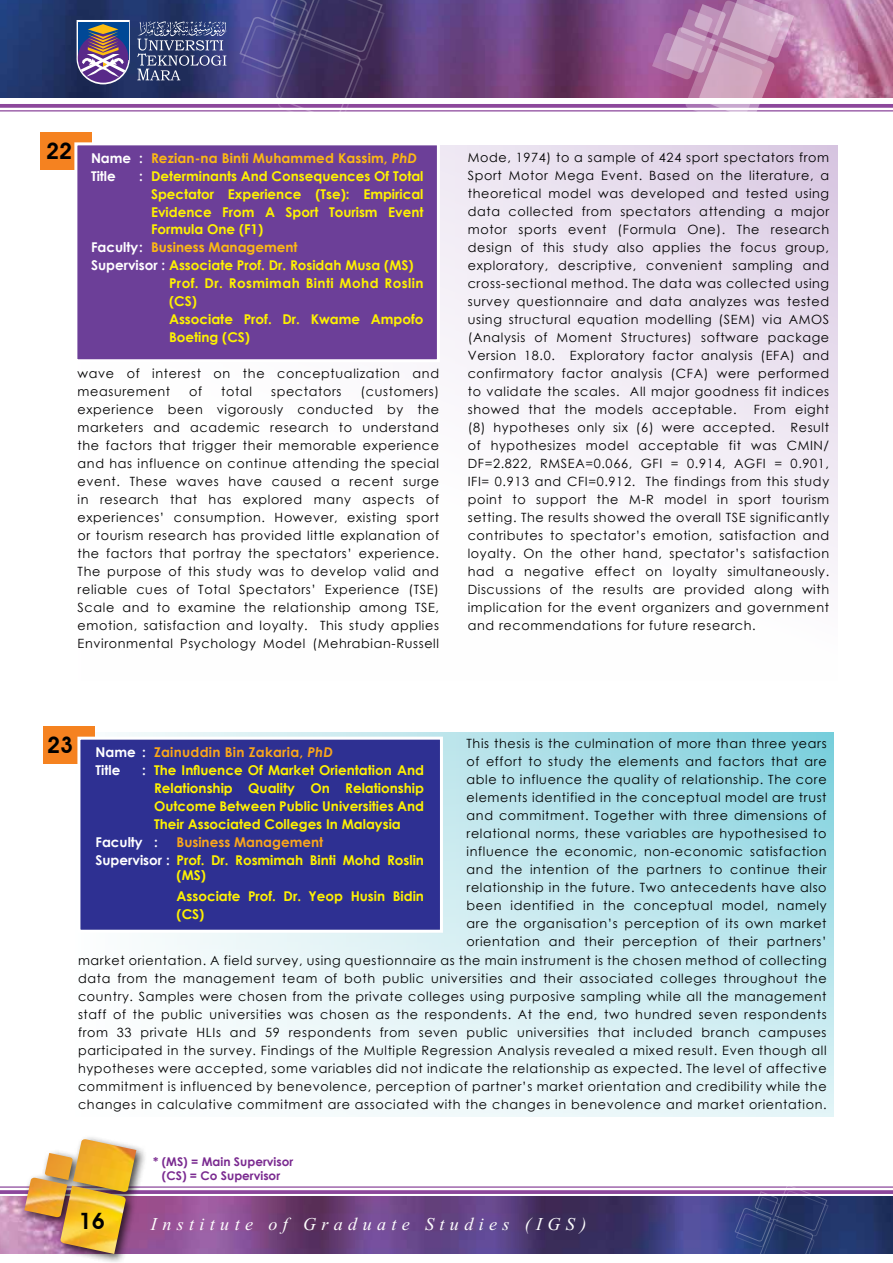
<style>
.page{position:relative;width:893px;height:1263px;background:#fff}
.page>*{position:absolute;margin:0;border:0;box-sizing:border-box;transform-origin:0 0}
.t1{font:600 22.5px "Avant Garde IT Cby BT";color:#000}
.t2{font:18px "Times New Rom I";letter-spacing:.3em;color:#fff}
.t3{font:700 13.5px/18px "Century Gothic";color:#fff200}
.t4{font:700 13.5px/18px "Century Gothic";color:#fdb913}
.t5{font:700 13.5px/18px "Century Gothic";letter-spacing:.02em;color:#faa61a}
.t6{font:700 13.5px "Century Gothic";letter-spacing:.03em;color:#fff200}
.t7{font:700 13.5px "Century Gothic";color:#fff}
.t8{font:12.75px/18px "Century Gothic";letter-spacing:.05em;color:#000;text-align:justify}
.t9{font:700 12px/13.5px "Century Gothic";color:#7a2a90;text-align:center}
.s1{color:#fff}
.s2{font-style:italic}
.s3{color:#faa61a}
</style>
<div class="page">
<img style="left:0;top:0;width:892px;height:98px">
<hr style="left:0;top:110px;width:893px;height:1px;background:#8c479b">
<svg style="left:0;top:104px;width:892px;height:4px;background:#9252a1"></svg>
<svg style="left:239px;top:0;width:146px;height:112px;background:#584a7d"></svg>
<svg style="left:652px;top:0;width:142px;height:112px;background:#c18fb6"></svg>
<svg style="left:77px;top:20px;width:53px;height:64px;background:#776d90"></svg>
<svg style="left:137px;top:21px;width:89px;height:59px;background:#4d5985"></svg>
<img style="left:0;top:1196px;width:893px;height:57px">
<hr style="left:0;top:1186px;width:893px;height:2px;background:#8c479b">
<svg style="left:0;top:1190px;width:892px;height:4px;background:#9251a1"></svg>
<div style="left:19px;top:1134px;width:128px;height:129px;background:#000;opacity:.75"></div>
<img style="left:73px;top:1139px;width:63px;height:53px">
<img style="left:45px;top:1153px;width:28px;height:27px">
<img style="left:24px;top:1178px;width:43px;height:39px">
<img style="left:60px;top:1185px;width:66px;height:69px">
<svg style="left:735px;top:1186px;width:94px;height:68px;background:#414a7d"></svg>
<svg style="left:120px;top:732px;width:713px;height:384px"></svg>
<div style="left:43px;top:726px;width:52px;height:38px;background:#f58220"></div>
<div style="left:77px;top:737px;width:366px;height:196px;background:#2e3092;border:3px solid #fff"></div>
<svg style="left:440px;top:146px;width:397px;height:429px"></svg>
<div style="left:40px;top:132px;width:52px;height:38px;background:#f58220"></div>
<div style="left:74px;top:142px;width:366px;height:220px;background:#6c3f98;border:3px solid #fff"></div>
<h1 class="t1" style="left:46px;top:137px;width:28px">22</h1>
<p class="t4" style="left:91px;top:148px;width:328px"><span class="s1">Name :</span> Rezian-na Binti Muhammed Kassim, <span class="s2">PhD<br></span><span class="s1">Title</span></p>
<p class="t3" style="left:139px;top:166px;width:286px"><span class="s1">:</span> Determinants And Consequences Of Total</p>
<p class="t3" style="left:151px;top:184px;width:274px">Spectator Experience (Tse): Empirical</p>
<p class="t3" style="left:151px;top:202px;width:274px">Evidence From A Sport Tourism Event</p>
<p class="t3" style="left:151px;top:220px;width:114px">Formula One (F1)</p>
<p class="t4" style="left:91px;top:238px;width:208px"><span class="s1">Faculty:</span> Business Management</p>
<p class="t3" style="left:91px;top:256px;width:324px"><span class="s1">Supervisor :</span> Associate Prof. Dr. Rosidah Musa (MS)</p>
<p class="t6" style="left:169px;top:273px;width:256px">Prof. Dr. Rosmimah Binti Mohd Roslin</p>
<p class="t3" style="left:169px;top:292px;width:29px">(CS)</p>
<p class="t3" style="left:169px;top:310px;width:256px">Associate Prof. Dr. Kwame Ampofo</p>
<p class="t3" style="left:169px;top:328px;width:82px">Boeting (CS)</p>
<p class="t8" style="left:78px;top:364px;width:363px">wave of interest on the conceptualization and measurement</p>
<p class="t8" style="left:78px;top:382px;width:363px;text-indent:283px">(customers) experience been vigorously conducted by the marketers and academic research to understand the factors that trigger their memorable experience and has influence on continue attending the special event. These waves have caused a recent surge in research that has explored many aspects of experiences’ consumption. However, existing sport or tourism research has provided little explanation of the factors that portray the spectators’ experience.<br>The purpose of this study was to develop valid and reliable cues of Total Spectators’ Experience (TSE)<br>Scale and to examine the relationship among TSE, emotion, satisfaction and loyalty. This study applies Environmental Psychology Model (Mehrabian-Russell</p>
<p class="t8" style="left:189px;top:382px;width:14px">of</p>
<p class="t8" style="left:221px;top:382px;width:32px">total</p>
<p class="t8" style="left:271px;top:382px;width:72px">spectators</p>
<p class="t8" style="left:468px;top:148px;width:363px">Mode, 1974) to a sample of 424 sport spectators from Sport Motor Mega Event. Based on the literature, a theoretical model was developed and tested using data collected from spectators attending a major motor sports event (Formula One). The research design of this study also applies the focus group, exploratory, descriptive, convenient sampling and cross-sectional method. The data was collected using survey questionnaire and data analyzes was tested using structural equation modelling (SEM) via AMOS (Analysis of Moment Structures) software package Version 18.0. Exploratory factor analysis (EFA) and confirmatory factor analysis (CFA) were performed to validate the scales. All major goodness fit indices showed that the models acceptable.</p>
<p class="t8" style="left:468px;top:400px;width:363px;text-indent:286px">From eight (8) hypotheses only six (6) were accepted. Result of hypothesizes model acceptable fit was CMIN/ DF=2.822, RMSEA=0.066, GFI = 0.914, AGFI = 0.901, IFI= 0.913 and CFI=0.912. The findings from this study point to support the M-R model in sport tourism setting. The results showed the overall TSE significantly contributes to spectator’s emotion, satisfaction and loyalty. On the other hand, spectator’s satisfaction had a negative effect on loyalty simultaneously.<br>Discussions of the results are provided along with implication for the event organizers and government and recommendations for future research.</p>
<h1 class="t1" style="left:47px;top:731px;width:28px">23</h1>
<p class="t8" style="left:78px;top:735px;width:750px;text-align:right">This thesis is the culmination of more than three years<br>of effort to study the elements and factors that are<br>able to influence the quality of relationship. The core<br>elements identified in the conceptual model are trust<br>and commitment. Together with three dimensions of<br>relational norms, these variables are hypothesised to<br>influence the economic, non-economic satisfaction<br>and the intention of the partners to continue their<br>relationship in the future. Two antecedents have also<br>been identified in the conceptual model, namely<br>are the organisation’s perception of its own market<br>orientation and their perception of their partners’<br>market orientation. A field survey, using questionnaire as the main instrument is the chosen method of collecting data from the management team of both public universities and their associated colleges throughout the country. Samples were chosen from the private colleges using purposive sampling while all the management staff of the public universities was chosen as the respondents. At the end, two hundred seven respondents from 33 private HLIs and 59 respondents from seven public universities that included branch campuses participated in the survey. Findings of the Multiple Regression Analysis revealed a mixed result. Even though all hypotheses were accepted, some variables did not indicate the relationship as expected. The level of affective commitment is influenced by benevolence, perception of partner’s market orientation and credibility while the changes in calculative commitment are associated with the changes in benevolence and market orientation.</p>
<p class="t5" style="left:96px;top:742px;width:239px"><span class="s1">Name :</span> Zainuddin Bin Zakaria, <span class="s2">PhD<br></span><span class="s1">Title</span></p>
<p class="t3" style="left:154px;top:760px;width:271px;text-align:justify;text-indent:-12px"><span class="s1">:</span> The Influence Of Market Orientation And Relationship Quality On Relationship Outcome Between Public Universities And Their Associated Colleges In Malaysia</p>
<p class="t7" style="left:96px;top:832px;width:64px">Faculty :</p>
<p class="t3" style="left:96px;top:832px;width:330px;text-indent:81px"><span class="s3">Business Management<br></span><span class="s1">Supervisor :</span> Prof. Dr. Rosmimah Binti Mohd Roslin</p>
<p class="t3" style="left:177px;top:864px;width:249px;line-height:21px">(MS)<br>Associate Prof. Dr. Yeop Husin Bidin</p>
<p class="t3" style="left:177px;top:904px;width:29px">(CS)</p>
<p class="t9" style="left:153px;top:1154px;width:142px">* (MS) = Main Supervisor (CS) = Co Supervisor</p>
<h1 class="t1" style="left:79px;top:1208px;width:28px">16</h1>
<h2 class="t2" style="left:151px;top:1214px;width:437px">Institute of Graduate Studies (IGS)</h2>
</div>
